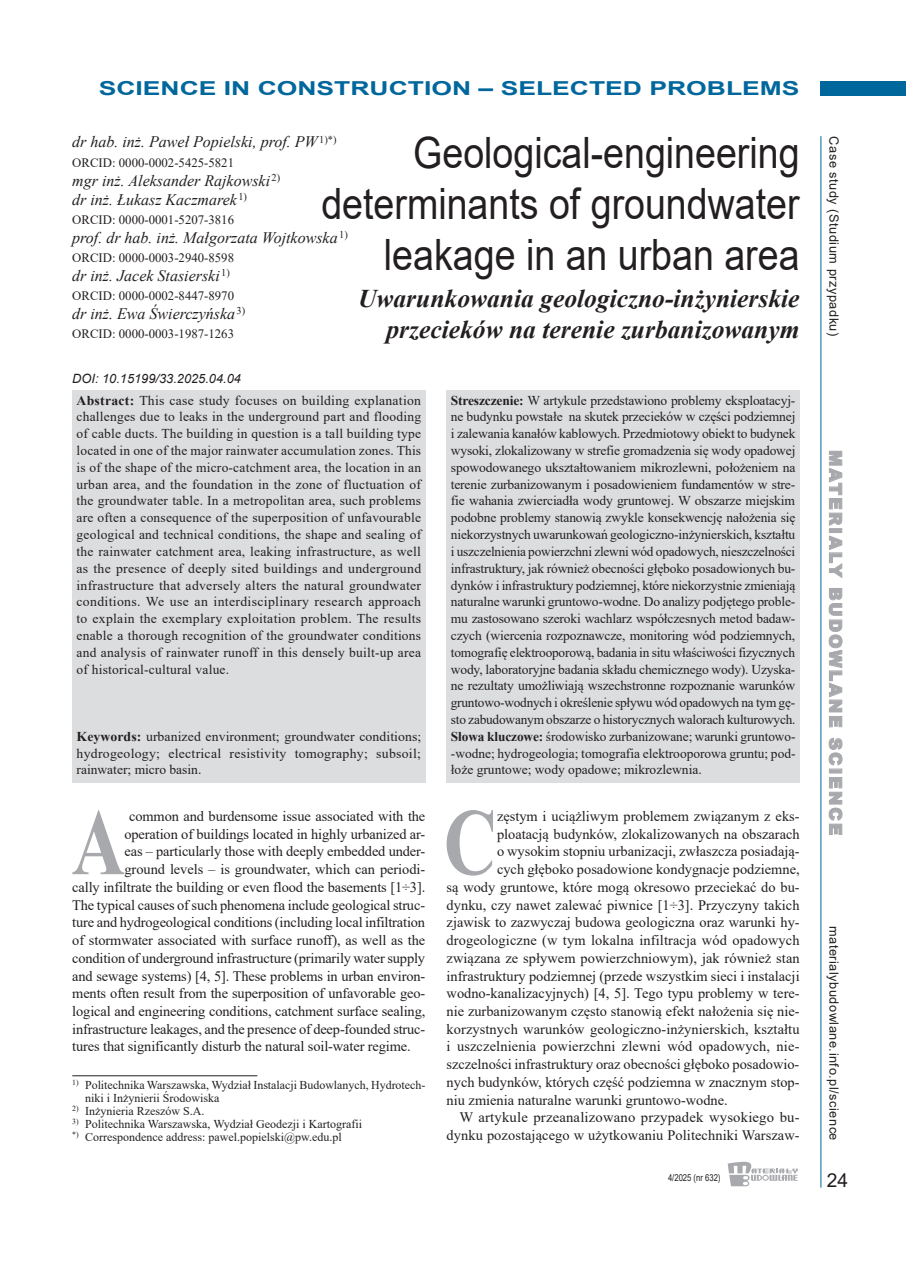
<style>
.page{position:relative;width:906px;height:1268px;background:#fff}
.page>*{position:absolute;margin:0;border:0;box-sizing:border-box;transform-origin:0 0}
.t1{font:700 94.65px "Times New Roman";color:#a8a9ad;scale:.78 1}
.t2{font:43.2px/51.3px "Arial";color:#231f20;text-align:right;scale:.87 1}
.t3{font:italic 700 25.5px/31.8px "Times New Roman";color:#231f20;text-align:right}
.t4{font:700 19.2px "Arial";color:#00679d;scale:1.38 1}
.t5{font:19.2px "Arial";color:#231f20}
.t6{font:900 17.25px "Arial";letter-spacing:.12em;color:#a8a9ad}
.t7{font:italic 16.05px/19px "Times New Roman";color:#231f20}
.t8{font:14.4px "Times New Roman";color:#231f20}
.t9{font:13.5px/16.8px "Times New Roman";letter-spacing:.015em;color:#231f20;text-align:justify}
.t10{font:12.75px "Times New Roman";color:#231f20}
.t11{font:12.75px "Arial";letter-spacing:.04em;color:#231f20}
.t12{font:italic 12.75px "Arial";color:#231f20}
.t13{font:12px/12.9px "Times New Roman";color:#231f20}
.t14{font:9.6px "Arial";color:#231f20;scale:.8 1}
.s1{font-weight:700}
</style>
<div class="page">
<div style="left:821px;top:81px;width:85px;height:14px;background:#00679d"></div>
<hr style="left:820px;top:136px;width:1px;height:1051px;background:#00679d">
<svg style="left:727px;top:1161px;width:70px;height:24px"></svg>
<svg style="left:829px;top:450px;width:14px;height:76px"></svg>
<div style="left:829px;top:528px;width:13px;height:5px;border:1px solid #a8a9ad"></div>
<svg style="left:829px;top:535px;width:13px;height:43px"></svg>
<svg style="left:828px;top:588px;width:14px;height:139px"></svg>
<svg style="left:828px;top:737px;width:14px;height:28px"></svg>
<div style="left:829px;top:768px;width:13px;height:5px;border:1px solid #a8a9ad"></div>
<svg style="left:828px;top:777px;width:14px;height:58px"></svg>
<div style="left:446px;top:391px;width:353px;height:391px;background:#dcdddf"></div>
<div style="left:72px;top:391px;width:353px;height:391px;background:#dcdddf"></div>
<hr style="left:72px;top:1075px;width:185px;height:1px;background:#231f20">
<h3 class="t4" style="left:99px;top:75px;width:509px">SCIENCE IN CONSTRUCTION – SELECTED PROBLEMS</h3>
<p class="t7" style="left:72px;top:132px;width:266px">dr hab. inż. Paweł Popielski, prof. PW <sup>1)*)</sup></p>
<p class="t10" style="left:72px;top:153px;width:163px">ORCID: 0000‑0002‑5425‑5821</p>
<p class="t7" style="left:72px;top:170px;width:209px">mgr inż. Aleksander Rajkowski <sup>2) </sup>dr inż. Łukasz Kaczmarek <sup>1)</sup></p>
<p class="t10" style="left:72px;top:210px;width:163px">ORCID: 0000‑0001‑5207‑3816</p>
<p class="t7" style="left:72px;top:227px;width:277px">prof. dr hab. inż. Małgorzata Wojtkowska <sup>1)</sup></p>
<p class="t10" style="left:72px;top:248px;width:163px">ORCID: 0000‑0003‑2940‑8598</p>
<p class="t7" style="left:72px;top:265px;width:159px">dr inż. Jacek Stasierski <sup>1)</sup></p>
<p class="t10" style="left:72px;top:287px;width:163px">ORCID: 0000‑0002‑8447‑8970</p>
<p class="t7" style="left:72px;top:304px;width:174px">dr inż. Ewa Świerczyńska <sup>3)</sup></p>
<p class="t10" style="left:72px;top:325px;width:163px">ORCID: 0000‑0003‑1987‑1263</p>
<h2 class="t2" style="left:321px;top:127px;width:551px">Geological‑engineering determinants of groundwater leakage in an urban area</h2>
<h3 class="t3" style="left:358px;top:281px;width:443px">Uwarunkowania geologiczno‑inżynierskie przecieków na terenie zurbanizowanym</h3>
<p class="t12" style="left:72px;top:370px;width:170px">DOI: 10.15199/33.2025.04.04</p>
<p class="t9" style="left:77px;top:391px;width:346px"><span class="s1">Abstract:</span> This case study focuses on building explanation challenges due to leaks in the underground part and flooding of cable ducts. The building in question is a tall building type located in one of the major rainwater accumulation zones. This is of the shape of the micro‑catchment area, the location in an urban area, and the foundation in the zone of fluctuation of the groundwater table. In a metropolitan area, such problems are often a consequence of the superposition of unfavourable geological and technical conditions, the shape and sealing of the rainwater catchment area, leaking infrastructure, as well as the presence of deeply sited buildings and underground infrastructure that adversely alters the natural groundwater conditions. We use an interdisciplinary research approach to explain the exemplary exploitation problem. The results enable a thorough recognition of the groundwater conditions and analysis of rainwater runoff in this densely built‑up area of historical‑cultural value.</p>
<p class="t9" style="left:77px;top:727px;width:346px"><span class="s1">Keywords:</span> urbanized environment; groundwater conditions; hydrogeology; electrical resistivity tomography; subsoil; rainwater; micro basin.</p>
<h1 class="t1" style="left:72px;top:774px;width:70px">A</h1>
<p class="t8" style="left:129px;top:805px;width:298px">common and burdensome issue associated with the</p>
<p class="t8" style="left:124px;top:823px;width:302px">operation of buildings located in highly urbanized ar-</p>
<p class="t8" style="left:124px;top:841px;width:302px">eas – particularly those with deeply embedded under-</p>
<p class="t8" style="left:124px;top:859px;width:302px">ground levels – is groundwater, which can periodi-</p>
<p class="t8" style="left:72px;top:876px;width:354px">cally infiltrate the building or even flood the basements [1÷3].</p>
<p class="t8" style="left:72px;top:894px;width:354px">The typical causes of such phenomena include geological struc-</p>
<p class="t8" style="left:72px;top:912px;width:354px">ture and hydrogeological conditions (including local infiltration</p>
<p class="t8" style="left:72px;top:929px;width:354px">of stormwater associated with surface runoff), as well as the</p>
<p class="t8" style="left:72px;top:947px;width:354px">condition of underground infrastructure (primarily water supply</p>
<p class="t8" style="left:72px;top:965px;width:354px">and sewage systems) [4, 5]. These problems in urban environ-</p>
<p class="t8" style="left:72px;top:983px;width:354px">ments often result from the superposition of unfavorable geo-</p>
<p class="t8" style="left:72px;top:1000px;width:354px">logical and engineering conditions, catchment surface sealing,</p>
<p class="t8" style="left:72px;top:1018px;width:354px">infrastructure leakages, and the presence of deep‑founded struc-</p>
<p class="t8" style="left:72px;top:1036px;width:340px">tures that significantly disturb the natural soil‑water regime.</p>
<p class="t13" style="left:85px;top:1077px;width:342px;text-indent:-13px"><sup>1)</sup> Politechnika Warszawska, Wydział Instalacji Budowlanych, Hydrotech&shy;niki i Inżynierii Środowiska</p>
<p class="t13" style="left:72px;top:1103px;width:134px"><sup>2)</sup> Inżynieria Rzeszów S.A.</p>
<p class="t13" style="left:72px;top:1116px;width:291px"><sup>3)</sup> Politechnika Warszawska, Wydział Geodezji i Kartografii <sup>*)</sup> Correspondence address: pawel.popielski@pw.edu.pl</p>
<p class="t9" style="left:451px;top:391px;width:346px"><span class="s1">Streszczenie:</span> W artykule przedstawiono problemy eksploatacyj&shy;ne budynku powstałe na skutek przecieków w części podziemnej i zalewania kanałów kablowych. Przedmiotowy obiekt to budynek wysoki, zlokalizowany w strefie gromadzenia się wody opadowej spowodowanego ukształtowaniem mikrozlewni, położeniem na terenie zurbanizowanym i posadowieniem fundamentów w stre&shy;fie wahania zwierciadła wody gruntowej. W obszarze miejskim podobne problemy stanowią zwykle konsekwencję nałożenia się niekorzystnych uwarunkowań geologiczno‑inżynierskich, kształtu i uszczelnienia powierzchni zlewni wód opadowych, nieszczelności infrastruktury, jak również obecności głęboko posadowionych bu&shy;dynków i infrastruktury podziemnej, które niekorzystnie zmieniają naturalne warunki gruntowo‑wodne. Do analizy podjętego proble&shy;mu zastosowano szeroki wachlarz współczesnych metod badaw&shy;czych (wiercenia rozpoznawcze, monitoring wód podziemnych, tomografię elektrooporową, badania in situ właściwości fizycznych wody, laboratoryjne badania składu chemicznego wody). Uzyska&shy;ne rezultaty umożliwiają wszechstronne rozpoznanie warunków gruntowo‑wodnych i określenie spływu wód opadowych na tym gę&shy;sto zabudowanym obszarze o historycznych walorach kulturowych.<br><span class="s1">Słowa kluczowe:</span> środowisko zurbanizowane; warunki gruntowo-‑wodne; hydrogeologia; tomografia elektrooporowa gruntu; pod&shy;łoże gruntowe; wody opadowe; mikrozlewnia.</p>
<h1 class="t1" style="left:444px;top:774px;width:70px">C</h1>
<p class="t8" style="left:497px;top:805px;width:304px">zęstym i uciążliwym problemem związanym z eks-</p>
<p class="t8" style="left:497px;top:823px;width:304px">ploatacją budynków, zlokalizowanych na obszarach</p>
<p class="t8" style="left:497px;top:841px;width:304px">o wysokim stopniu urbanizacji, zwłaszcza posiadają-</p>
<p class="t8" style="left:497px;top:859px;width:304px">cych głęboko posadowione kondygnacje podziemne,</p>
<p class="t8" style="left:446px;top:876px;width:354px">są wody gruntowe, które mogą okresowo przeciekać do bu-</p>
<p class="t8" style="left:446px;top:894px;width:354px">dynku, czy nawet zalewać piwnice [1÷3]. Przyczyny takich</p>
<p class="t8" style="left:446px;top:912px;width:354px">zjawisk to zazwyczaj budowa geologiczna oraz warunki hy-</p>
<p class="t8" style="left:446px;top:929px;width:354px">drogeologiczne (w tym lokalna infiltracja wód opadowych</p>
<p class="t8" style="left:446px;top:947px;width:354px">związana ze spływem powierzchniowym), jak również stan</p>
<p class="t8" style="left:446px;top:965px;width:354px">infrastruktury podziemnej (przede wszystkim sieci i instalacji</p>
<p class="t8" style="left:446px;top:983px;width:354px">wodno‑kanalizacyjnych) [4, 5]. Tego typu problemy w tere-</p>
<p class="t8" style="left:446px;top:1000px;width:354px">nie zurbanizowanym często stanowią efekt nałożenia się nie-</p>
<p class="t8" style="left:446px;top:1018px;width:354px">korzystnych warunków geologiczno‑inżynierskich, kształtu</p>
<p class="t8" style="left:446px;top:1036px;width:354px">i uszczelnienia powierzchni zlewni wód opadowych, nie-</p>
<p class="t8" style="left:446px;top:1053px;width:354px">szczelności infrastruktury oraz obecności głęboko posadowio-</p>
<p class="t8" style="left:446px;top:1071px;width:354px">nych budynków, których część podziemna w znacznym stop-</p>
<p class="t8" style="left:446px;top:1089px;width:283px">niu zmienia naturalne warunki gruntowo‑wodne.</p>
<p class="t8" style="left:459px;top:1106px;width:342px">W artykule przeanalizowano przypadek wysokiego bu-</p>
<p class="t8" style="left:446px;top:1124px;width:354px">dynku pozostającego w użytkowaniu Politechniki Warszaw-</p>
<p class="t14" style="left:668px;top:1170px;width:67px">4/2025 (nr 632)</p>
<p class="t11" style="left:842px;top:136px;width:201px;rotate:90deg">Case study (Studium przypadku)</p>
<p class="t6" style="left:848px;top:450px;width:387px;rotate:90deg">MATERIALY BUDOWLANE SCIENCE</p>
<p class="t11" style="left:842px;top:925px;width:216px;rotate:90deg">materialybudowlane.info.pl/science</p>
<h3 class="t5" style="left:827px;top:1167px;width:23px">24</h3>
</div>
